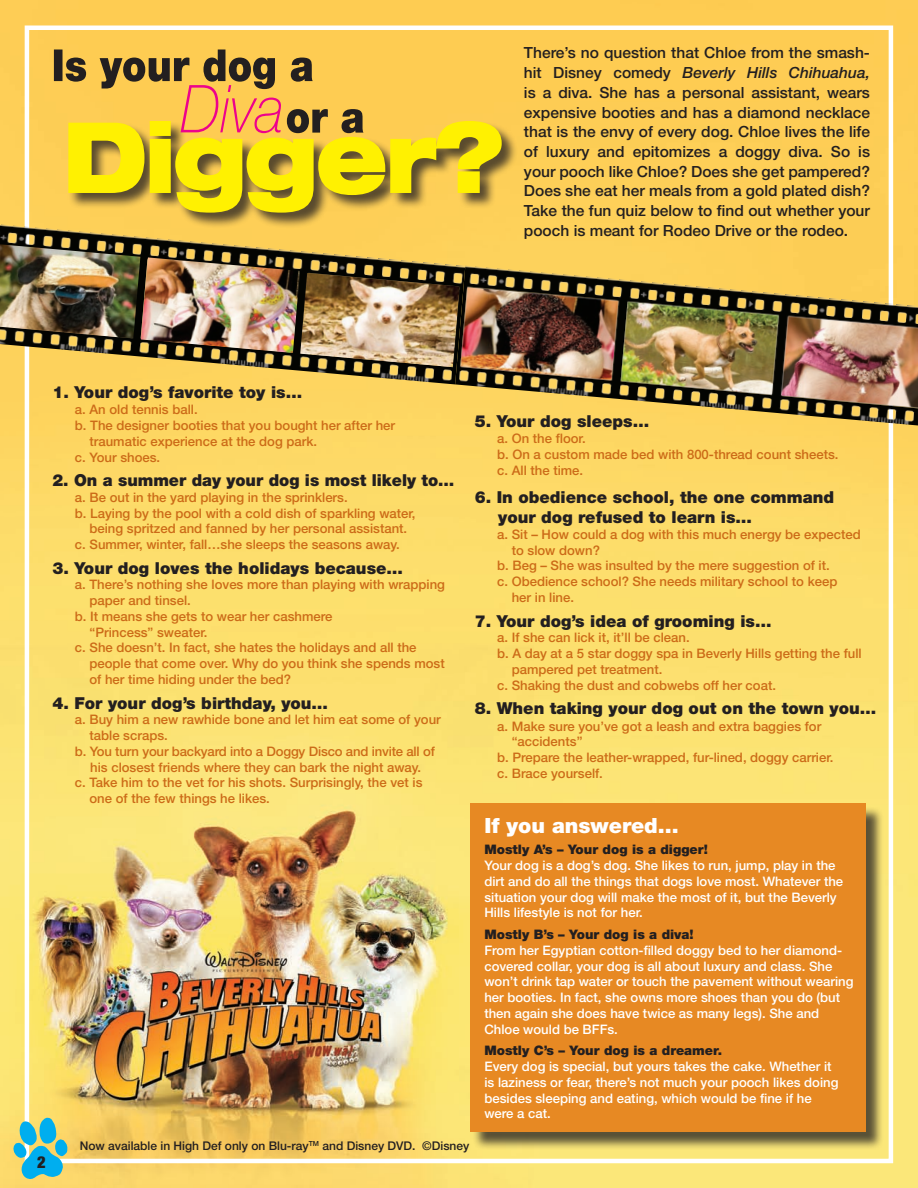
<style>
.page{position:relative;width:918px;height:1188px;background:#fff}
.page>*{position:absolute;margin:0;border:0;box-sizing:border-box;transform-origin:0 0}
.t1{font:900 21px "Helvetica Neue";color:#fff}
.t2{font:900 16.5px/19.8px "Helvetica Neue";color:#231f20}
.t3{font:900 condensed 16.5px "Helvetica Neue";color:#231f20}
.t4{font:500 15.3px/19.6px "Helvetica Neue";color:#231f20;text-align:justify}
.t5{font:500 13.2px/15.8px "Helvetica Neue";color:#cc6b18}
.t6{font:500 13.2px/15.8px "Helvetica Neue";color:#fff}
.t7{font:900 13.2px "Helvetica Neue";color:#231f20}
.t8{font:500 12px "Helvetica Neue";color:#231f20}
.s1{font-style:italic}
</style>
<div class="page">
<img style="left:0;top:0;width:918px;height:1188px">
<div style="left:472px;top:806px;width:412px;height:344px;background:#231f20;opacity:.75"></div>
<div style="left:470px;top:804px;width:395px;height:328px;background:#e78923"></div>
<img style="left:0;top:224px;width:465px;height:160px">
<img style="left:0;top:244px;width:140px;height:95px">
<img style="left:141px;top:257px;width:159px;height:96px">
<img style="left:300px;top:273px;width:155px;height:94px">
<img style="left:455px;top:266px;width:463px;height:159px">
<svg style="left:13px;top:1118px;width:55px;height:62px;background:#71c2b7"></svg>
<div style="left:69px;top:121px;width:449px;height:108px;background:#231f20;opacity:.75"></div>
<svg style="left:54px;top:50px;width:449px;height:164px;background:#dfbc36"></svg>
<p class="t4" style="left:524px;top:43px;width:348px">There’s no question that Chloe from the smash&shy;hit Disney comedy <span class="s1">Beverly Hills Chihuahua, </span>is a diva. She has a personal assistant, wears expensive booties and has a diamond necklace that is the envy of every dog. Chloe lives the life of luxury and epitomizes a doggy diva. So is your pooch like Chloe? Does she get pampered?<br>Does she eat her meals from a gold plated dish?<br>Take the fun quiz below to find out whether your pooch is meant for Rodeo Drive or the rodeo.</p>
<p class="t2" style="left:52px;top:383px;width:251px">1. Your dog’s favorite toy is…</p>
<p class="t5" style="left:75px;top:402px;width:124px">a. An old tennis ball.</p>
<p class="t5" style="left:75px;top:417px;width:322px">b. The designer booties that you bought her after her</p>
<p class="t5" style="left:90px;top:433px;width:229px">traumatic experience at the dog park.</p>
<p class="t5" style="left:75px;top:449px;width:87px">c. Your shoes.</p>
<p class="t2" style="left:52px;top:470px;width:404px">2. On a summer day your dog is most likely to…</p>
<p class="t5" style="left:75px;top:489px;width:274px">a. Be out in the yard playing in the sprinklers.</p>
<p class="t5" style="left:75px;top:505px;width:342px">b. Laying by the pool with a cold dish of sparkling water,</p>
<p class="t5" style="left:90px;top:521px;width:319px">being spritzed and fanned by her personal assistant.</p>
<p class="t5" style="left:75px;top:537px;width:326px">c. Summer, winter, fall…she sleeps the seasons away.</p>
<p class="t2" style="left:52px;top:558px;width:352px">3. Your dog loves the holidays because…</p>
<p class="t5" style="left:75px;top:577px;width:372px">a. There’s nothing she loves more than playing with wrapping</p>
<p class="t5" style="left:90px;top:592px;width:103px">paper and tinsel.</p>
<p class="t5" style="left:75px;top:608px;width:259px">b. It means she gets to wear her cashmere</p>
<p class="t5" style="left:90px;top:624px;width:119px">“Princess” sweater.</p>
<p class="t5" style="left:75px;top:640px;width:343px">c. She doesn’t. In fact, she hates the holidays and all the</p>
<p class="t5" style="left:90px;top:655px;width:357px">people that come over. Why do you think she spends most</p>
<p class="t5" style="left:90px;top:672px;width:203px">of her time hiding under the bed?</p>
<p class="t2" style="left:52px;top:693px;width:277px">4. For your dog’s birthday, you…</p>
<p class="t5" style="left:75px;top:712px;width:367px">a. Buy him a new rawhide bone and let him eat some of your</p>
<p class="t5" style="left:90px;top:727px;width:80px">table scraps.</p>
<p class="t5" style="left:75px;top:743px;width:361px">b. You turn your backyard into a Doggy Disco and invite all of</p>
<p class="t5" style="left:90px;top:759px;width:332px">his closest friends where they can bark the night away.</p>
<p class="t5" style="left:75px;top:775px;width:349px">c. Take him to the vet for his shots. Surprisingly, the vet is</p>
<p class="t5" style="left:90px;top:791px;width:182px">one of the few things he likes.</p>
<p class="t2" style="left:475px;top:411px;width:176px">5. Your dog sleeps…</p>
<p class="t5" style="left:497px;top:430px;width:343px">a. On the floor.<br>b. On a custom made bed with 800-thread count sheets. c. All the time.</p>
<p class="t2" style="left:498px;top:487px;width:337px;text-indent:-24px">6. In obedience school, the one command your dog refused to learn is…</p>
<p class="t5" style="left:497px;top:526px;width:365px">a. Sit – How could a dog with this much energy be expected</p>
<p class="t5" style="left:512px;top:542px;width:90px">to slow down?</p>
<p class="t5" style="left:497px;top:558px;width:334px">b. Beg – She was insulted by the mere suggestion of it.</p>
<p class="t5" style="left:497px;top:573px;width:342px">c. Obedience school? She needs military school to keep</p>
<p class="t5" style="left:512px;top:590px;width:64px">her in line.</p>
<p class="t2" style="left:475px;top:611px;width:298px">7. Your dog’s idea of grooming is…</p>
<p class="t5" style="left:497px;top:630px;width:194px">a. If she can lick it, it’ll be clean.</p>
<p class="t5" style="left:497px;top:645px;width:366px">b. A day at a 5 star doggy spa in Beverly Hills getting the full</p>
<p class="t5" style="left:512px;top:661px;width:152px">pampered pet treatment.</p>
<p class="t5" style="left:497px;top:677px;width:280px">c. Shaking the dust and cobwebs off her coat.</p>
<p class="t2" style="left:475px;top:699px;width:403px">8. When taking your dog out on the town you…</p>
<p class="t5" style="left:497px;top:718px;width:326px">a. Make sure you’ve got a leash and extra baggies for</p>
<p class="t5" style="left:512px;top:734px;width:72px">“accidents”</p>
<p class="t5" style="left:497px;top:749px;width:338px">b. Prepare the leather-wrapped, fur-lined, doggy carrier.</p>
<p class="t5" style="left:497px;top:765px;width:107px">c. Brace yourself.</p>
<h1 class="t1" style="left:484px;top:813px;width:196px">If you answered…</h1>
<p class="t7" style="left:484px;top:842px;width:225px">Mostly A’s – Your dog is a digger!</p>
<p class="t6" style="left:484px;top:857px;width:360px">Your dog is a dog’s dog. She likes to run, jump, play in the dirt and do all the things that dogs love most. Whatever the situation your dog will make the most of it, but the Beverly Hills lifestyle is not for her.</p>
<p class="t7" style="left:484px;top:927px;width:211px">Mostly B’s – Your dog is a diva!</p>
<p class="t6" style="left:484px;top:942px;width:371px">From her Egyptian cotton-filled doggy bed to her diamond&shy;covered collar, your dog is all about luxury and class. She won’t drink tap water or touch the pavement without wearing her booties. In fact, she owns more shoes than you do (but then again she does have twice as many legs). She and Chloe would be BFFs.</p>
<p class="t7" style="left:484px;top:1043px;width:239px">Mostly C’s – Your dog is a dreamer.</p>
<p class="t6" style="left:484px;top:1058px;width:356px">Every dog is special, but yours takes the cake. Whether it is laziness or fear, there’s not much your pooch likes doing besides sleeping and eating, which would be fine if he were a cat.</p>
<p class="t3" style="left:37px;top:1152px;width:10px">2</p>
<p class="t8" style="left:80px;top:1139px;width:391px">Now available in High Def only on Blu-ray<sup>TM</sup> and Disney DVD. ©Disney</p>
</div>
